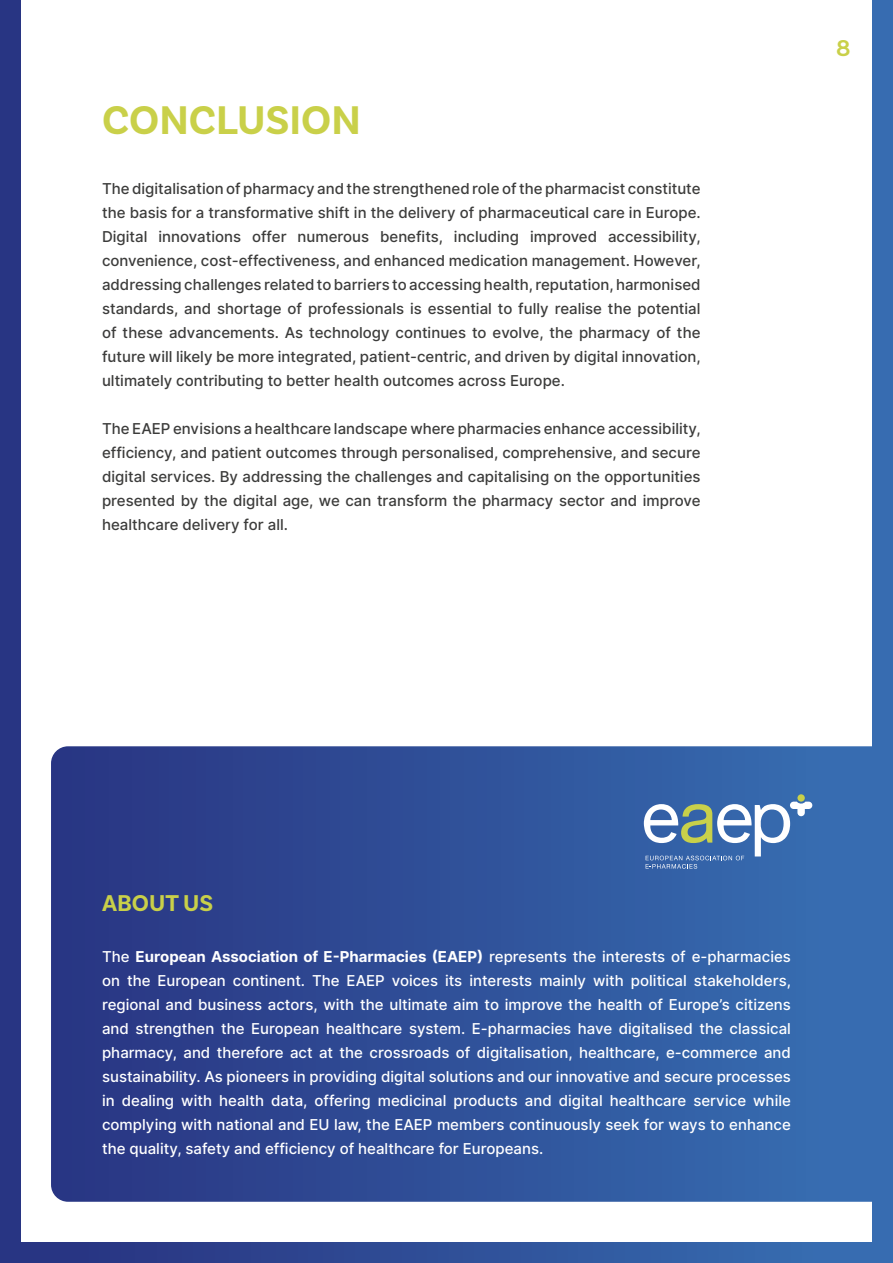
<style>
.page{position:relative;width:893px;height:1263px;background:#fff}
.page>*{position:absolute;margin:0;border:0;box-sizing:border-box;transform-origin:0 0}
.t1{font:700 42px "Basic Sans";color:#c9d049}
.t2{font:700 24px "Basic Sans";color:#c9d049}
.t3{font:600 24px "Basic Sans";color:#c9d049}
.t4{font:500 15px/24px "Inter";color:#3c3c3b;text-align:justify}
.t5{font:500 15px/24px "Inter";color:#fff;text-align:justify}
.s1{font-weight:700}
</style>
<div class="page">
<div style="left:0;top:0;width:893px;height:1263px;background:linear-gradient(to right,#272f7e,#3870b3)"></div>
<div style="left:21px;top:0;width:851px;height:1242px;background:#fff"></div>
<svg style="left:51px;top:746px;width:842px;height:456px;background:#30519a"></svg>
<svg style="left:644px;top:801px;width:168px;height:68px"></svg>
<div style="left:797px;top:794px;width:8px;height:8px;background:#c8d04a;border-radius:4px"></div>
<h1 class="t1" style="left:102px;top:94px;width:260px">CONCLUSION</h1>
<p class="t4" style="left:102px;top:176px;width:600px">The digitalisation of pharmacy and the strengthened role of the pharmacist constitute the basis for a transformative shift in the delivery of pharmaceutical care in Europe.<br>Digital innovations offer numerous benefits, including improved accessibility, convenience, cost-effectiveness, and enhanced medication management. However, addressing challenges related to barriers to accessing health, reputation, harmonised standards, and shortage of professionals is essential to fully realise the potential of these advancements. As technology continues to evolve, the pharmacy of the future will likely be more integrated, patient-centric, and driven by digital innovation, ultimately contributing to better health outcomes across Europe.</p>
<p class="t4" style="left:102px;top:416px;width:600px">The EAEP envisions a healthcare landscape where pharmacies enhance accessibility, efficiency, and patient outcomes through personalised, comprehensive, and secure digital services. By addressing the challenges and capitalising on the opportunities presented by the digital age, we can transform the pharmacy sector and improve healthcare delivery for all.</p>
<h2 class="t3" style="left:836px;top:34px;width:16px">8</h2>
<h2 class="t2" style="left:102px;top:888px;width:113px">ABOUT US</h2>
<p class="t5" style="left:102px;top:944px;width:690px">The <span class="s1">European Association of E-Pharmacies (EAEP)</span> represents the interests of e-pharmacies on the European continent. The EAEP voices its interests mainly with political stakeholders, regional and business actors, with the ultimate aim to improve the health of Europe’s citizens and strengthen the European healthcare system. E-pharmacies have digitalised the classical pharmacy, and therefore act at the crossroads of digitalisation, healthcare, e-commerce and sustainability. As pioneers in providing digital solutions and our innovative and secure processes in dealing with health data, offering medicinal products and digital healthcare service while complying with national and EU law, the EAEP members continuously seek for ways to enhance the quality, safety and efficiency of healthcare for Europeans.</p>
</div>
